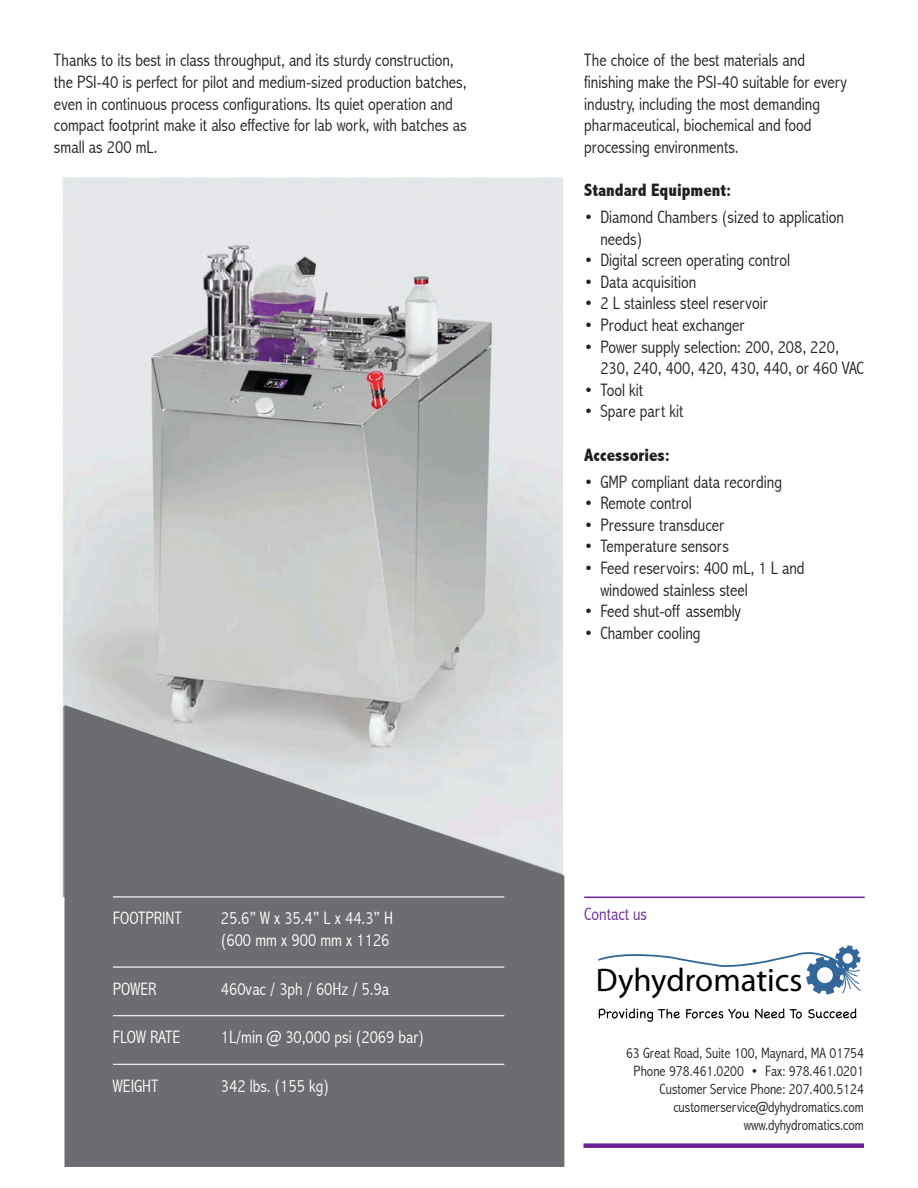
<style>
.page{position:relative;width:918px;height:1188px;background:#fff}
.page>*{position:absolute;margin:0;border:0;box-sizing:border-box;transform-origin:0 0}
.t1{font:32.85px "Myriad Pro";color:#000}
.Text{font:300 condensed 18px/21.6px "Abadi";color:#231f20}
.bullets{font:300 condensed 18px/21.6px "Abadi";color:#231f20}
.table_with_lines{font:300 condensed 18px/21.6px "Abadi";color:#fff}
.Subhead1{font:800 condensed 18px "Abadi";color:#231f20}
.Purple_text{font:300 condensed 18px "Abadi";color:#692c91}
.text-right{font:300 condensed 15px "Abadi";color:#231f20}
</style>
<div class="page">
<img style="left:62px;top:177px;width:500px;height:719px">
<svg style="left:64px;top:705px;width:500px;height:462px;background:#808184"></svg>
<hr style="left:113px;top:896px;width:391px;height:1px;background:#fff">
<hr style="left:113px;top:967px;width:391px;height:1px;background:#fff">
<hr style="left:113px;top:1015px;width:391px;height:1px;background:#fff">
<hr style="left:113px;top:1064px;width:391px;height:1px;background:#fff">
<hr style="left:113px;top:1112px;width:391px;height:1px;background:#6c6d70">
<hr style="left:584px;top:897px;width:281px;height:1px;background:#6a2197">
<svg style="left:598px;top:945px;width:263px;height:50px"></svg>
<div style="left:817px;top:967px;width:16px;height:16px;background:#fff;border-radius:50%"></div>
<div style="left:843px;top:953px;width:10px;height:11px;background:#fff;border-radius:50%"></div>
<svg style="left:598px;top:1008px;width:82px;height:14px"></svg>
<svg style="left:686px;top:1009px;width:63px;height:10px"></svg>
<svg style="left:755px;top:1008px;width:47px;height:11px"></svg>
<svg style="left:808px;top:1008px;width:49px;height:10px"></svg>
<div style="left:584px;top:1143px;width:280px;height:5px;background:#6a2197"></div>
<p class="Text" style="left:54px;top:50px;width:414px">Thanks to its best in class throughput, and its sturdy construction, the PSI-40 is perfect for pilot and medium-sized production batches, even in continuous process configurations. Its quiet operation and compact footprint make it also effective for lab work, with batches as small as 200 mL.</p>
<p class="Text" style="left:584px;top:50px;width:264px">The choice of the best materials and finishing make the PSI-40 suitable for every industry, including the most demanding pharmaceutical, biochemical and food processing environments.</p>
<p class="Subhead1" style="left:584px;top:180px;width:149px">Standard Equipment:</p>
<p class="bullets" style="left:600px;top:206px;width:245px;text-indent:-16px">• Diamond Chambers (sized to application needs)</p>
<p class="bullets" style="left:584px;top:249px;width:208px">• Digital screen operating control</p>
<p class="bullets" style="left:584px;top:271px;width:114px">• Data acquisition</p>
<p class="bullets" style="left:584px;top:293px;width:185px">• 2 L stainless steel reservoir</p>
<p class="bullets" style="left:584px;top:314px;width:162px">• Product heat exchanger</p>
<p class="bullets" style="left:600px;top:336px;width:265px;text-indent:-16px">• Power supply selection: 200, 208, 220,<br>230, 240, 400, 420, 430, 440, or 460 VAC</p>
<p class="bullets" style="left:584px;top:379px;width:60px">• Tool kit</p>
<p class="bullets" style="left:584px;top:401px;width:101px">• Spare part kit</p>
<p class="Subhead1" style="left:584px;top:444px;width:87px">Accessories:</p>
<p class="bullets" style="left:584px;top:471px;width:199px">• GMP compliant data recording</p>
<p class="bullets" style="left:584px;top:492px;width:109px">• Remote control</p>
<p class="bullets" style="left:584px;top:514px;width:142px">• Pressure transducer</p>
<p class="bullets" style="left:584px;top:536px;width:146px">• Temperature sensors</p>
<p class="bullets" style="left:600px;top:557px;width:206px;text-indent:-16px">• Feed reservoirs: 400 mL, 1 L and windowed stainless steel</p>
<p class="bullets" style="left:584px;top:600px;width:158px">• Feed shut-off assembly</p>
<p class="bullets" style="left:584px;top:622px;width:118px">• Chamber cooling</p>
<p class="table_with_lines" style="left:113px;top:908px;width:71px">FOOTPRINT</p>
<p class="table_with_lines" style="left:221px;top:908px;width:174px">25.6” W x 35.4” L x 44.3” H (600 mm x 900 mm x 1126</p>
<p class="table_with_lines" style="left:113px;top:978px;width:45px">POWER</p>
<p class="table_with_lines" style="left:221px;top:978px;width:170px">460vac / 3ph / 60Hz / 5.9a</p>
<p class="table_with_lines" style="left:113px;top:1026px;width:69px">FLOW RATE</p>
<p class="table_with_lines" style="left:221px;top:1026px;width:205px">1L/min @ 30,000 psi (2069 bar)</p>
<p class="table_with_lines" style="left:113px;top:1075px;width:47px">WEIGHT</p>
<p class="table_with_lines" style="left:221px;top:1075px;width:110px">342 lbs. (155 kg)</p>
<p class="Purple_text" style="left:584px;top:903px;width:65px">Contact us</p>
<p class="t1" style="left:596px;top:960px;width:208px">Dyhydromatics</p>
<p class="text-right" style="left:626px;top:1044px;width:239px">63 Great Road, Suite 100, Maynard, MA 01754</p>
<p class="text-right" style="left:634px;top:1062px;width:232px">Phone 978.461.0200 • Fax: 978.461.0201</p>
<p class="text-right" style="left:660px;top:1080px;width:206px">Customer Service Phone: 207.400.5124</p>
<p class="text-right" style="left:673px;top:1098px;width:192px">customerservice@dyhydromatics.com</p>
<p class="text-right" style="left:744px;top:1116px;width:122px">www.dyhydromatics.com</p>
</div>
